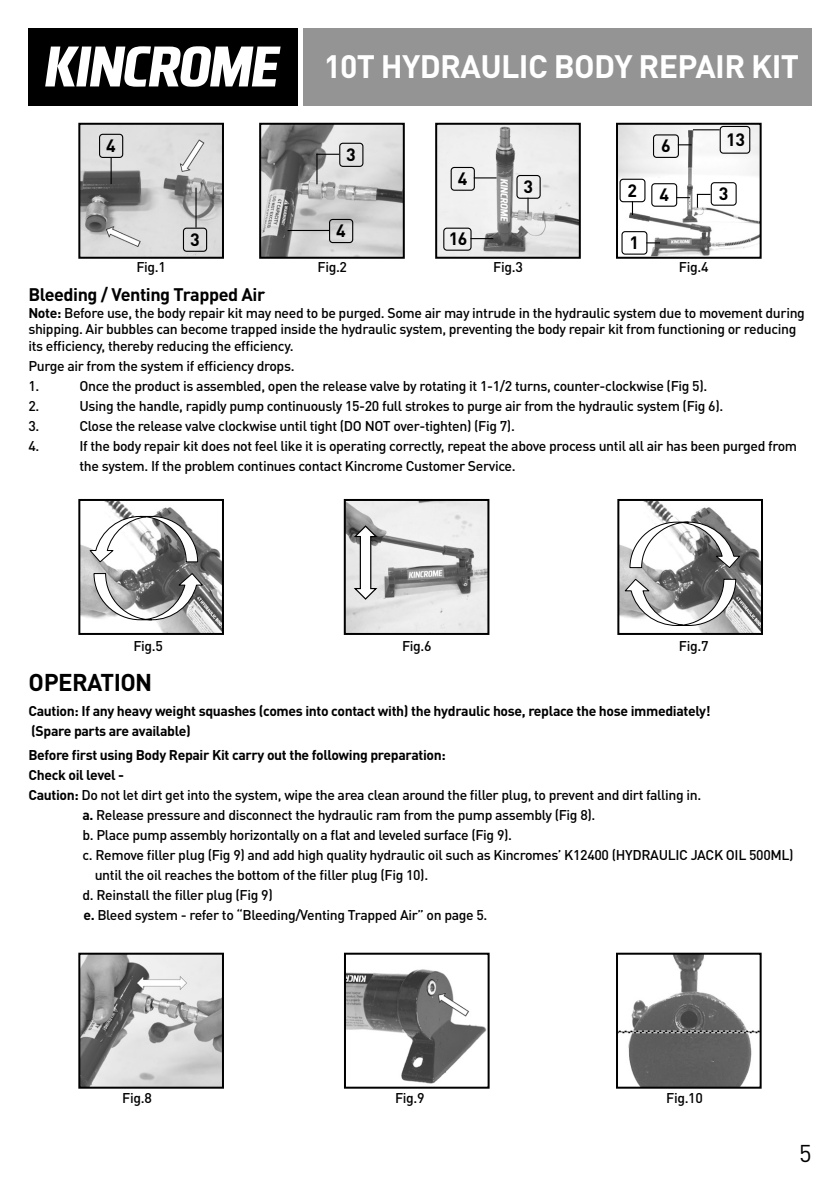
<style>
.page{position:relative;width:840px;height:1191px;background:#fff}
.page>*{position:absolute;margin:0;border:0;box-sizing:border-box;transform-origin:0 0}
.t1{font:700 32px "DIN Pro";letter-spacing:-.02em;color:#fff}
.H3_Main_Page_Head{font:700 24px "DIN Pro";letter-spacing:-.025em;color:#000}
.t2{font:24px "DIN Pro";color:#000}
.Bold_Sub_Sub_9pt{font:700 18px "DIN Pro";letter-spacing:-.025em;color:#000}
.t3{font:700 17.6px "DIN Pro";color:#000}
.Paragraph_Style_1{font:500 14px/20px "DIN Pro";letter-spacing:-.025em;color:#000}
.Bold_Sub_Sub_9pt-2{font:500 14px/16.8px "DIN Pro";letter-spacing:-.025em;color:#000}
.Paragraph_Style_1-2{font:700 14px "DIN Pro";letter-spacing:-.025em;color:#000}
.s1{font-weight:700}
</style>
<div class="page">
<div style="left:28px;top:28px;width:269px;height:78px;background:#000"></div>
<div style="left:303px;top:28px;width:508px;height:78px;background:#949494"></div>
<svg style="left:45px;top:46px;width:235px;height:41px"></svg>
<img style="left:438px;top:126px;width:139px;height:130px">
<div style="left:435px;top:123px;width:145px;height:136px;border:2px solid #000"></div>
<img style="left:618px;top:126px;width:140px;height:130px">
<div style="left:615px;top:123px;width:146px;height:136px;border:2px solid #000"></div>
<img style="left:81px;top:126px;width:140px;height:130px">
<div style="left:78px;top:123px;width:146px;height:136px;border:2px solid #000"></div>
<img style="left:262px;top:126px;width:139px;height:130px">
<div style="left:259px;top:123px;width:145px;height:136px;border:2px solid #000"></div>
<hr style="left:195px;top:188px;width:1px;height:40px;background:#000">
<div style="left:183px;top:228px;width:24px;height:24px;border:1px solid #000;border-radius:3px"></div>
<hr style="left:110px;top:158px;width:2px;height:26px;background:#000">
<div style="left:99px;top:134px;width:24px;height:24px;border:1px solid #000;border-radius:3px"></div>
<svg style="left:317px;top:154px;width:22px;height:1px"></svg>
<div style="left:339px;top:143px;width:24px;height:24px;border:1px solid #000;border-radius:3px"></div>
<hr style="left:316px;top:154px;width:1px;height:30px;background:#000">
<hr style="left:287px;top:230px;width:42px;height:1px;background:#000">
<div style="left:329px;top:219px;width:24px;height:24px;border:1px solid #000;border-radius:3px"></div>
<svg style="left:471px;top:238px;width:22px;height:1px"></svg>
<div style="left:443px;top:228px;width:28px;height:23px;border:1px solid #000;border-radius:3px"></div>
<svg style="left:474px;top:177px;width:22px;height:1px"></svg>
<div style="left:450px;top:167px;width:24px;height:24px;border:1px solid #000;border-radius:3px"></div>
<svg style="left:527px;top:199px;width:1px;height:14px"></svg>
<div style="left:516px;top:175px;width:24px;height:24px;border:1px solid #000;border-radius:3px"></div>
<svg style="left:692px;top:129px;width:27px;height:1px"></svg>
<div style="left:719px;top:126px;width:30px;height:28px;border:1px solid #000;border-radius:3px"></div>
<svg style="left:678px;top:144px;width:13px;height:1px"></svg>
<div style="left:652px;top:134px;width:26px;height:24px;border:1px solid #000;border-radius:3px"></div>
<svg style="left:676px;top:197px;width:13px;height:1px"></svg>
<div style="left:651px;top:183px;width:25px;height:24px;border:1px solid #000;border-radius:3px"></div>
<div style="left:710px;top:182px;width:26px;height:24px;border:1px solid #000;border-radius:3px"></div>
<svg style="left:696px;top:194px;width:14px;height:14px"></svg>
<svg style="left:631px;top:202px;width:1px;height:13px"></svg>
<div style="left:619px;top:179px;width:26px;height:23px;border:1px solid #000;border-radius:3px"></div>
<svg style="left:647px;top:242px;width:12px;height:1px"></svg>
<div style="left:621px;top:231px;width:26px;height:24px;border:1px solid #000;border-radius:3px"></div>
<img style="left:620px;top:502px;width:139px;height:130px">
<div style="left:617px;top:499px;width:145px;height:136px;border:2px solid #000"></div>
<svg style="left:628px;top:521px;width:113px;height:48px"></svg>
<svg style="left:622px;top:578px;width:114px;height:48px"></svg>
<img style="left:81px;top:502px;width:140px;height:130px">
<div style="left:78px;top:499px;width:146px;height:136px;border:2px solid #000"></div>
<svg style="left:88px;top:515px;width:110px;height:48px"></svg>
<svg style="left:93px;top:572px;width:111px;height:49px"></svg>
<img style="left:346px;top:502px;width:140px;height:130px">
<div style="left:343px;top:499px;width:146px;height:136px;border:2px solid #000"></div>
<svg style="left:352px;top:524px;width:25px;height:76px"></svg>
<img style="left:347px;top:969px;width:139px;height:115px">
<div style="left:344px;top:952px;width:145px;height:136px;border:2px solid #000"></div>
<img style="left:618px;top:955px;width:140px;height:130px">
<div style="left:615px;top:952px;width:146px;height:136px;border:2px solid #000"></div>
<img style="left:81px;top:955px;width:140px;height:130px">
<div style="left:78px;top:952px;width:146px;height:136px;border:2px solid #000"></div>
<p class="t3" style="left:106px;top:134px;width:11px">4</p>
<h1 class="t1" style="left:323px;top:44px;width:477px">10T HYDRAULIC BODY REPAIR KIT</h1>
<p class="t3" style="left:190px;top:228px;width:11px">3</p>
<p class="t3" style="left:346px;top:143px;width:11px">3</p>
<p class="t3" style="left:336px;top:219px;width:11px">4</p>
<p class="t3" style="left:457px;top:167px;width:11px">4</p>
<p class="t3" style="left:448px;top:227px;width:20px">16</p>
<p class="t3" style="left:523px;top:175px;width:11px">3</p>
<p class="t3" style="left:660px;top:134px;width:11px">6</p>
<p class="t3" style="left:725px;top:128px;width:20px">13</p>
<p class="t3" style="left:627px;top:178px;width:11px">2</p>
<p class="t3" style="left:659px;top:183px;width:11px">4</p>
<p class="t3" style="left:718px;top:182px;width:11px">3</p>
<p class="t3" style="left:629px;top:231px;width:11px">1</p>
<p class="Bold_Sub_Sub_9pt-2" style="left:136px;top:258px;width:31px">Fig.1</p>
<p class="Bold_Sub_Sub_9pt-2" style="left:317px;top:258px;width:31px">Fig.2</p>
<p class="Bold_Sub_Sub_9pt-2" style="left:493px;top:258px;width:31px">Fig.3</p>
<p class="Bold_Sub_Sub_9pt-2" style="left:678px;top:258px;width:31px">Fig.4</p>
<p class="Bold_Sub_Sub_9pt" style="left:28px;top:282px;width:238px">Bleeding / Venting Trapped Air</p>
<p class="Bold_Sub_Sub_9pt-2" style="left:28px;top:303px;width:777px"><span class="s1">Note:</span> Before use, the body repair kit may need to be purged. Some air may intrude in the hydraulic system due to movement during shipping. Air bubbles can become trapped inside the hydraulic system, preventing the body repair kit from functioning or reducing its efficiency, thereby reducing the efficiency.</p>
<p class="Paragraph_Style_1" style="left:28px;top:355px;width:267px">Purge air from the system if efficiency drops.</p>
<p class="Paragraph_Style_1" style="left:28px;top:375px;width:13px">1.</p>
<p class="Paragraph_Style_1" style="left:79px;top:375px;width:629px">Once the product is assembled, open the release valve by rotating it 1-1/2 turns, counter-clockwise (Fig 5).</p>
<p class="Paragraph_Style_1" style="left:28px;top:395px;width:13px">2.</p>
<p class="Paragraph_Style_1" style="left:79px;top:395px;width:645px">Using the handle, rapidly pump continuously 15-20 full strokes to purge air from the hydraulic system (Fig 6).</p>
<p class="Paragraph_Style_1" style="left:28px;top:415px;width:13px">3.</p>
<p class="Paragraph_Style_1" style="left:79px;top:415px;width:436px">Close the release valve clockwise until tight (DO NOT over-tighten) (Fig 7).</p>
<p class="Paragraph_Style_1" style="left:28px;top:435px;width:13px">4.</p>
<p class="Paragraph_Style_1" style="left:79px;top:435px;width:718px">If the body repair kit does not feel like it is operating correctly, repeat the above process until all air has been purged from the system. If the problem continues contact Kincrome Customer Service.</p>
<p class="Bold_Sub_Sub_9pt-2" style="left:133px;top:637px;width:31px">Fig.5</p>
<p class="Bold_Sub_Sub_9pt-2" style="left:402px;top:637px;width:31px">Fig.6</p>
<p class="Bold_Sub_Sub_9pt-2" style="left:678px;top:637px;width:31px">Fig.7</p>
<p class="H3_Main_Page_Head" style="left:28px;top:665px;width:125px">OPERATION</p>
<p class="Paragraph_Style_1-2" style="left:28px;top:701px;width:683px">Caution: If any heavy weight squashes (comes into contact with) the hydraulic hose, replace the hose immediately!</p>
<p class="Paragraph_Style_1-2" style="left:31px;top:721px;width:161px">(Spare parts are available)</p>
<p class="Paragraph_Style_1-2" style="left:28px;top:745px;width:419px">Before first using Body Repair Kit carry out the following preparation:</p>
<p class="Paragraph_Style_1-2" style="left:28px;top:765px;width:97px">Check oil level -</p>
<p class="Paragraph_Style_1" style="left:28px;top:784px;width:674px"><span class="s1">Caution:</span> Do not let dirt get into the system, wipe the area clean around the filler plug, to prevent and dirt falling in.</p>
<p class="Paragraph_Style_1" style="left:82px;top:804px;width:712px"><span class="s1">a.</span> Release pressure and disconnect the hydraulic ram from the pump assembly (Fig 8).<br>b. Place pump assembly horizontally on a flat and leveled surface (Fig 9).<br>c. Remove filler plug (Fig 9) and add high quality hydraulic oil such as Kincromes’ K12400 (HYDRAULIC JACK OIL 500ML)</p>
<p class="Paragraph_Style_1" style="left:95px;top:864px;width:335px">until the oil reaches the bottom of the filler plug (Fig 10).</p>
<p class="Paragraph_Style_1" style="left:82px;top:884px;width:192px">d. Reinstall the filler plug (Fig 9)</p>
<p class="Paragraph_Style_1" style="left:83px;top:904px;width:405px"><span class="s1">e.</span> Bleed system - refer to “Bleeding/Venting Trapped Air” on page 5.</p>
<p class="Bold_Sub_Sub_9pt-2" style="left:122px;top:1088px;width:31px">Fig.8</p>
<p class="Bold_Sub_Sub_9pt-2" style="left:395px;top:1088px;width:31px">Fig.9</p>
<p class="Bold_Sub_Sub_9pt-2" style="left:665px;top:1088px;width:38px">Fig.10</p>
<h2 class="t2" style="left:798px;top:1137px;width:14px">5</h2>
</div>
